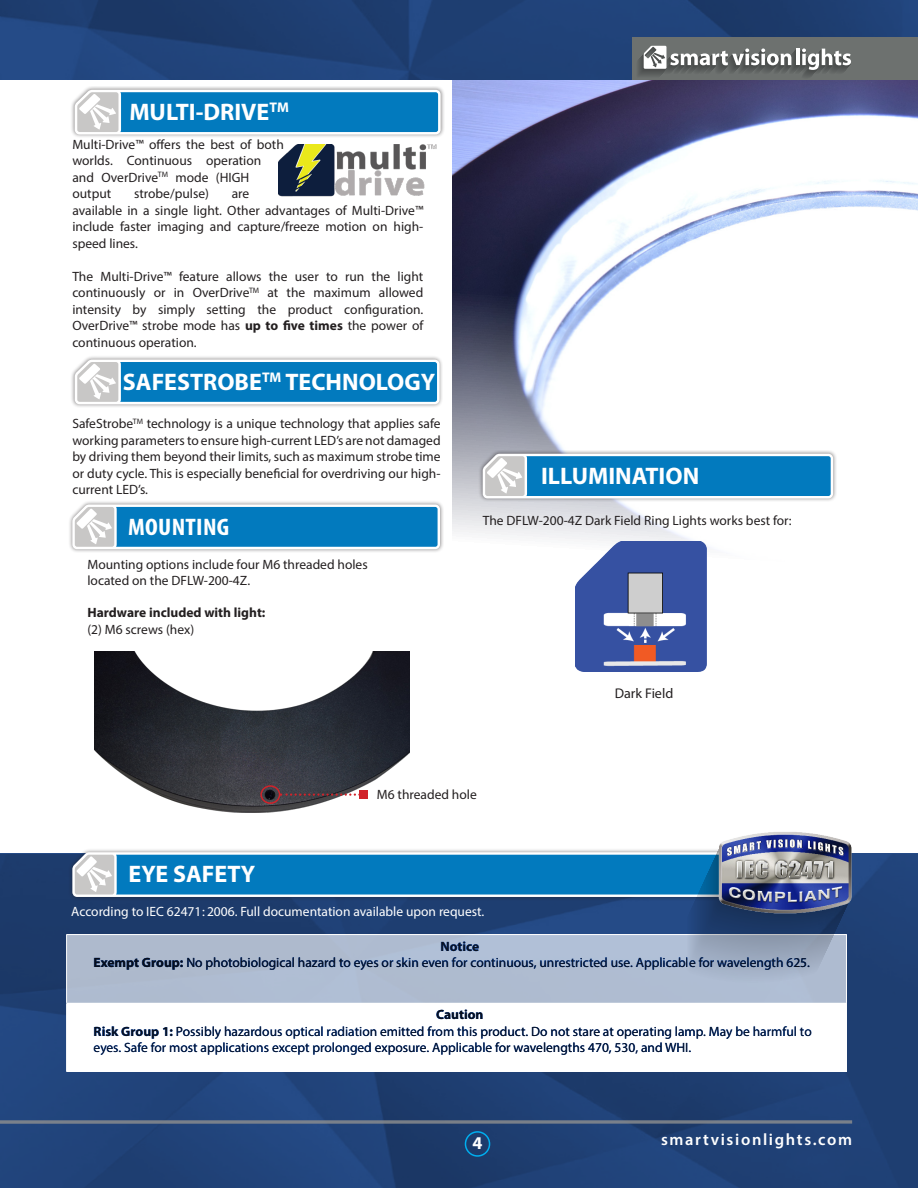
<style>
.page{position:relative;width:918px;height:1188px;background:#fff}
.page>*{position:absolute;margin:0;border:0;box-sizing:border-box;transform-origin:0 0}
.t1{font:700 24px "Myriad Pro";color:#fff}
.t2{font:700 condensed 24px "Myriad Pro";letter-spacing:.01em;color:#fff;scale:1.1 1}
.t3{font:700 18px "Myriad Pro";color:#fff}
.t4{font:600 16.5px "Myriad Pro";letter-spacing:.1em;color:#fff}
.t5{font:14.1px "Myriad Pro";color:#231f20}
.t6{font:13.5px/16.5px "Myriad Pro";color:#231f20}
.t7{font:13.5px "Myriad Pro";color:#fff}
.t8{font:700 13.5px "Myriad Pro";color:#231f20}
.s1{font-weight:700}
</style>
<div class="page">
<img style="left:0;top:854px;width:918px;height:334px">
<svg style="left:0;top:1120px;width:852px;height:4px;background:#6a7586"></svg>
<img style="left:279px;top:145px;width:158px;height:51px">
<div style="left:68px;top:500px;width:376px;height:53px;background:#231f20;opacity:.5"></div>
<svg style="left:72px;top:505px;width:368px;height:44px;background:#3391c7"></svg>
<img style="left:452px;top:79px;width:466px;height:483px">
<div style="left:71px;top:86px;width:374px;height:53px;background:#231f20;opacity:.5"></div>
<svg style="left:75px;top:90px;width:366px;height:44px;background:#3492c7"></svg>
<div style="left:67px;top:935px;width:779px;height:68px;background:#afbcd1"></div>
<div style="left:67px;top:1003px;width:779px;height:68px;background:#fff"></div>
<hr style="left:66px;top:934px;width:781px;height:1px;background:#fff">
<hr style="left:66px;top:935px;width:1px;height:68px;background:#fff">
<hr style="left:846px;top:935px;width:1px;height:68px;background:#fff">
<hr style="left:66px;top:1003px;width:781px;height:1px;background:#fff">
<hr style="left:66px;top:1004px;width:1px;height:67px;background:#fff">
<hr style="left:846px;top:1004px;width:1px;height:67px;background:#fff">
<hr style="left:66px;top:1071px;width:781px;height:1px;background:#fff">
<div style="left:71px;top:355px;width:373px;height:53px;background:#231f20;opacity:.5"></div>
<svg style="left:75px;top:360px;width:365px;height:44px;background:#3492c7"></svg>
<div style="left:465px;top:1131px;width:25px;height:26px;border:2px solid #00aeef;border-radius:50%"></div>
<img style="left:94px;top:651px;width:316px;height:162px">
<svg style="left:280px;top:793px;width:79px;height:3px"></svg>
<div style="left:359px;top:790px;width:9px;height:9px;background:#d1232a"></div>
<div style="left:260px;top:785px;width:20px;height:19px;border:2px solid #d1232a;border-radius:50%"></div>
<img style="left:576px;top:541px;width:130px;height:131px">
<img style="left:0;top:0;width:918px;height:79px">
<svg style="left:72px;top:849px;width:778px;height:134px"></svg>
<div style="left:633px;top:37px;width:285px;height:42px;background:#6d716f"></div>
<svg style="left:638px;top:46px;width:213px;height:31px"></svg>
<div style="left:479px;top:450px;width:358px;height:53px;background:#231f20;opacity:.5"></div>
<svg style="left:483px;top:454px;width:350px;height:44px;background:#3391c7"></svg>
<img style="left:716px;top:832px;width:137px;height:88px">
<p class="t1" style="left:129px;top:96px;width:161px">MULTI-DRIVE<sup>TM</sup></p>
<p class="t6" style="left:72px;top:136px;width:213px">Multi-Drive™ offers the best of both worlds. Continuous operation and OverDrive<sup>TM</sup> mode (HIGH output</p>
<p class="t6" style="left:134px;top:185px;width:76px">strobe/pulse)</p>
<p class="t6" style="left:72px;top:185px;width:353px;text-indent:159px">are<br>available in a single light. Other advantages of Multi-Drive™ include faster imaging and capture/freeze motion on high&shy;speed lines.</p>
<p class="t6" style="left:72px;top:268px;width:353px;text-align:justify">The Multi-Drive™ feature allows the user to run the light continuously or in OverDrive<sup>TM</sup> at the maximum allowed intensity by simply setting the product configuration.<br>OverDrive™ strobe mode has <span class="s1">up to five times</span> the power of continuous operation.</p>
<p class="t1" style="left:123px;top:366px;width:314px">SAFESTROBE<sup>TM</sup> TECHNOLOGY</p>
<p class="t6" style="left:72px;top:415px;width:370px;text-align:justify">SafeStrobe<sup>TM</sup> technology is a unique technology that applies safe working parameters to ensure high-current LED’s are not damaged by driving them beyond their limits, such as maximum strobe time or duty cycle. This is especially beneficial for overdriving our high&shy;current LED’s.</p>
<p class="t2" style="left:128px;top:512px;width:93px">MOUNTING</p>
<p class="t6" style="left:87px;top:556px;width:282px">Mounting options include four M6 threaded holes located on the DFLW-200-4Z.</p>
<p class="t8" style="left:87px;top:604px;width:180px">Hardware included with light:</p>
<p class="t6" style="left:87px;top:621px;width:108px">(2) M6 screws (hex)</p>
<p class="t1" style="left:541px;top:460px;width:160px">ILLUMINATION</p>
<p class="t6" style="left:483px;top:512px;width:310px">The DFLW-200-4Z Dark Field Ring Lights works best for:</p>
<p class="t5" style="left:615px;top:684px;width:60px">Dark Field</p>
<p class="t1" style="left:129px;top:859px;width:128px">EYE SAFETY</p>
<p class="t6" style="left:377px;top:786px;width:101px">M6 threaded hole</p>
<p class="t7" style="left:71px;top:904px;width:415px">According to IEC 62471: 2006. Full documentation available upon request.</p>
<p class="t6" style="left:94px;top:938px;width:718px;text-indent:347px"><span class="s1">Notice<br>Exempt Group:</span> No photobiological hazard to eyes or skin even for continuous, unrestricted use. Applicable for wavelength 625.</p>
<p class="t6" style="left:94px;top:1007px;width:720px;text-indent:343px"><span class="s1">Caution<br>Risk Group 1:</span> Possibly hazardous optical radiation emitted from this product. Do not stare at operating lamp. May be harmful to eyes. Safe for most applications except prolonged exposure. Applicable for wavelengths 470, 530, and WHI.</p>
<p class="t3" style="left:473px;top:1131px;width:11px">4</p>
<p class="t4" style="left:661px;top:1129px;width:193px">smartvisionlights.com</p>
</div>
